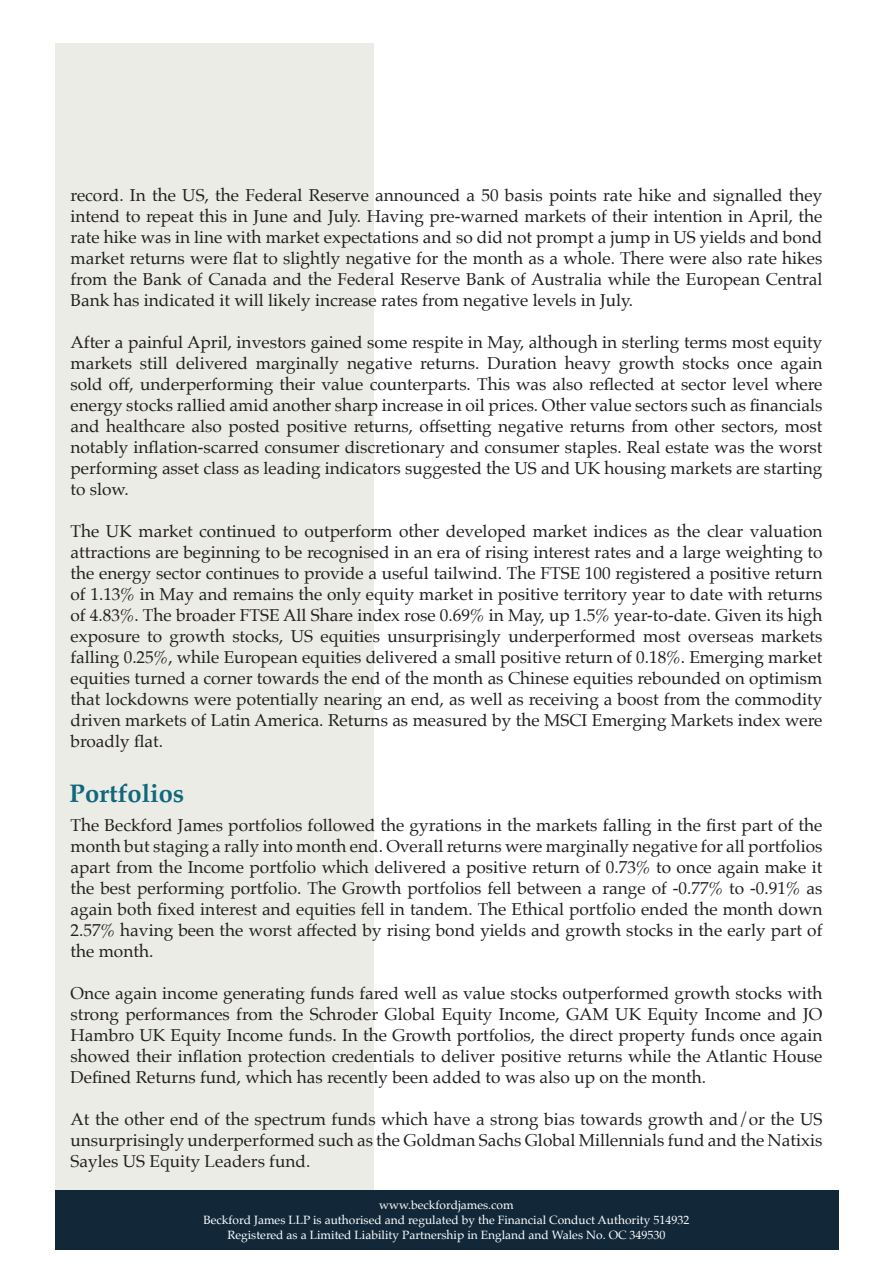
<style>
.page{position:relative;width:893px;height:1263px;background:#fff}
.page>*{position:absolute;margin:0;border:0;box-sizing:border-box;transform-origin:0 0}
.t1{font:700 25.5px "Palatino";color:#0f687b}
.t2{font:17.25px/21px "Palatino";color:#231f20;text-align:justify}
.t3{font:12px/15px "Palatino";color:#fff;text-align:center}
</style>
<div class="page">
<div style="left:55px;top:43px;width:319px;height:1177px;background:#ecece7"></div>
<div style="left:55px;top:1191px;width:784px;height:59px;background:#122839"></div>
<p class="t2" style="left:71px;top:185px;width:753px">record. In the US, the Federal Reserve announced a 50 basis points rate hike and signalled they intend to repeat this in June and July. Having pre-warned markets of their intention in April, the rate hike was in line with market expectations and so did not prompt a jump in US yields and bond market returns were flat to slightly negative for the month as a whole. There were also rate hikes from the Bank of Canada and the Federal Reserve Bank of Australia while the European Central Bank has indicated it will likely increase rates from negative levels in July.</p>
<p class="t2" style="left:71px;top:332px;width:753px">After a painful April, investors gained some respite in May, although in sterling terms most equity markets still delivered marginally negative returns. Duration heavy growth stocks once again sold off, underperforming their value counterparts. This was also reflected at sector level where energy stocks rallied amid another sharp increase in oil prices. Other value sectors such as financials and healthcare also posted positive returns, offsetting negative returns from other sectors, most notably inflation-scarred consumer discretionary and consumer staples. Real estate was the worst performing asset class as leading indicators suggested the US and UK housing markets are starting to slow.</p>
<p class="t2" style="left:71px;top:521px;width:753px">The UK market continued to outperform other developed market indices as the clear valuation attractions are beginning to be recognised in an era of rising interest rates and a large weighting to the energy sector continues to provide a useful tailwind. The FTSE 100 registered a positive return of 1.13% in May and remains the only equity market in positive territory year to date with returns of 4.83%. The broader FTSE All Share index rose 0.69% in May, up 1.5% year-to-date. Given its high exposure to growth stocks, US equities unsurprisingly underperformed most overseas markets falling 0.25%, while European equities delivered a small positive return of 0.18%. Emerging market equities turned a corner towards the end of the month as Chinese equities rebounded on optimism that lockdowns were potentially nearing an end, as well as receiving a boost from the commodity driven markets of Latin America. Returns as measured by the MSCI Emerging Markets index were broadly flat.</p>
<h1 class="t1" style="left:69px;top:772px;width:116px">Portfolios</h1>
<p class="t2" style="left:71px;top:815px;width:753px">The Beckford James portfolios followed the gyrations in the markets falling in the first part of the month but staging a rally into month end. Overall returns were marginally negative for all portfolios apart from the Income portfolio which delivered a positive return of 0.73% to once again make it the best performing portfolio. The Growth portfolios fell between a range of -0.77% to -0.91% as again both fixed interest and equities fell in tandem. The Ethical portfolio ended the month down 2.57% having been the worst affected by rising bond yields and growth stocks in the early part of the month.</p>
<p class="t2" style="left:71px;top:983px;width:753px">Once again income generating funds fared well as value stocks outperformed growth stocks with strong performances from the Schroder Global Equity Income, GAM UK Equity Income and JO Hambro UK Equity Income funds. In the Growth portfolios, the direct property funds once again showed their inflation protection credentials to deliver positive returns while the Atlantic House Defined Returns fund, which has recently been added to was also up on the month.</p>
<p class="t2" style="left:71px;top:1109px;width:753px">At the other end of the spectrum funds which have a strong bias towards growth and/or the US unsurprisingly underperformed such as the Goldman Sachs Global Millennials fund and the Natixis Sayles US Equity Leaders fund.</p>
<p class="t3" style="left:204px;top:1197px;width:487px">www.beckfordjames.com<br>Beckford James LLP is authorised and regulated by the Financial Conduct Authority 514932<br>Registered as a Limited Liability Partnership in England and Wales No. OC 349530</p>
</div>
